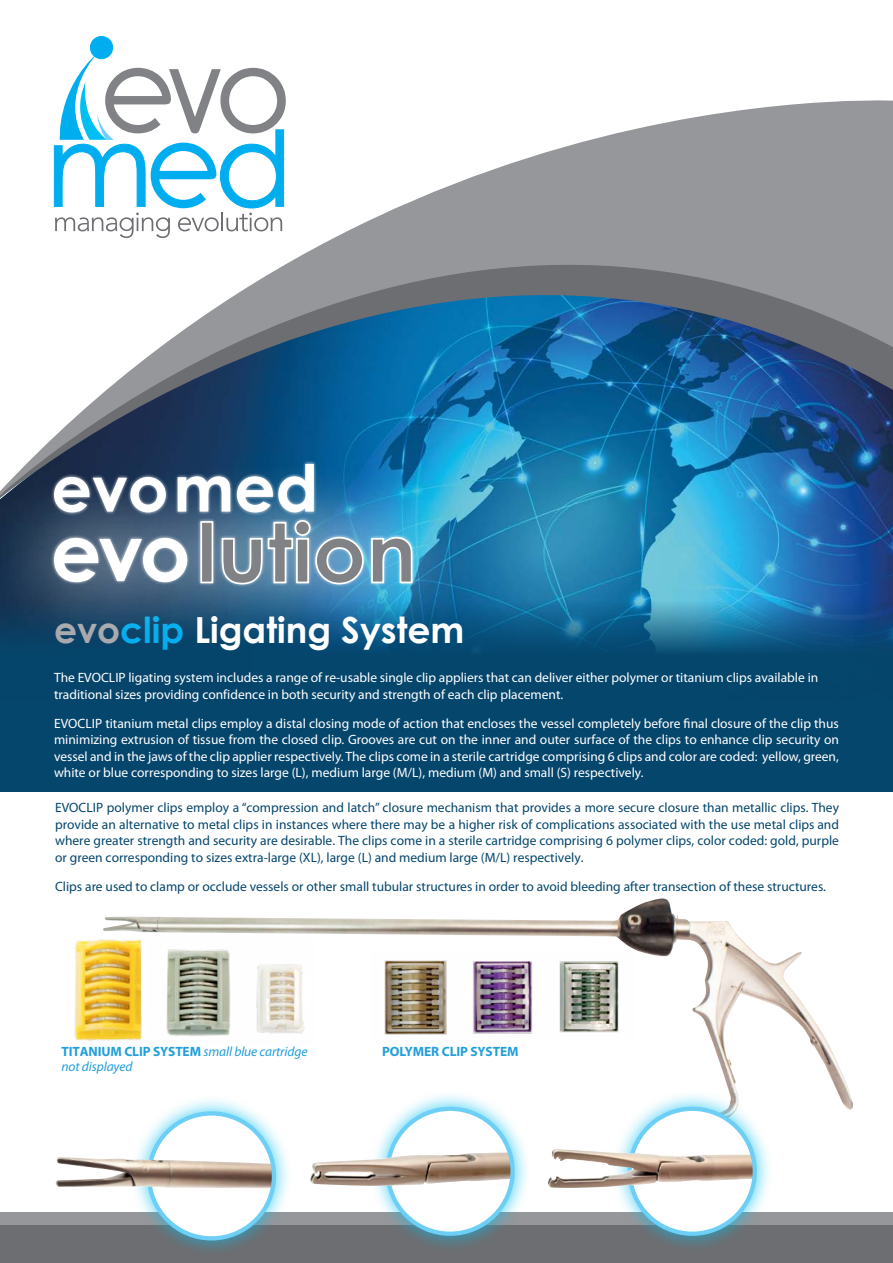
<style>
.page{position:relative;width:893px;height:1263px;background:#fff}
.page>*{position:absolute;margin:0;border:0;box-sizing:border-box;transform-origin:0 0}
.t1{font:700 36px "Century Gothic";color:#fff}
.t2{font:13.5px/16.5px "Myriad Pro";color:#fff}
.t3{font:13.5px/16.5px "Myriad Pro";color:#05466c;text-align:justify}
.t4{font:700 13.5px "Myriad Pro";letter-spacing:-.01em;color:#229fda}
.t5{font:italic 13.5px "Myriad Pro";letter-spacing:-.01em;color:#229fda}
.s1{color:#a7a9ac}
.s2{color:#00aeef}
.s3{font-weight:400;font-style:italic}
</style>
<div class="page">
<div style="left:0;top:1224px;width:893px;height:39px;background:#6d6e71"></div>
<div style="left:0;top:1212px;width:893px;height:12px;background:#95979a"></div>
<div style="left:0;top:557px;width:893px;height:235px;background:#05466c"></div>
<img style="left:482px;top:514px;width:411px;height:137px">
<div style="left:90px;top:36px;width:23px;height:23px;background:#00aeef;border-radius:50%"></div>
<div style="left:90px;top:36px;width:23px;height:23px;border:1px solid #00aeef;border-radius:50%"></div>
<img style="left:103px;top:898px;width:750px;height:212px">
<img style="left:74px;top:937px;width:240px;height:107px">
<img style="left:372px;top:950px;width:262px;height:90px">
<div style="left:130px;top:1095px;width:162px;height:162px;background:#00c0f3;opacity:.75"></div>
<div style="left:149px;top:1113px;width:125px;height:125px;background:#fff;border-radius:50%"></div>
<img style="left:252px;top:1160px;width:19px;height:28px">
<div style="left:147px;top:1111px;width:129px;height:129px;border:4px solid #6dcff6;border-radius:50%"></div>
<img style="left:56px;top:1157px;width:196px;height:31px">
<div style="left:611px;top:1090px;width:162px;height:162px;background:#00c0f3;opacity:.75"></div>
<div style="left:630px;top:1109px;width:125px;height:125px;background:#fff;border-radius:50%"></div>
<img style="left:739px;top:1153px;width:16px;height:32px">
<div style="left:628px;top:1107px;width:129px;height:129px;border:4px solid #6dcff6;border-radius:50%"></div>
<img style="left:548px;top:1149px;width:191px;height:39px">
<div style="left:369px;top:1090px;width:162px;height:162px;background:#00c0f3;opacity:.75"></div>
<div style="left:388px;top:1109px;width:125px;height:125px;background:#fff;border-radius:50%"></div>
<img style="left:499px;top:1152px;width:14px;height:33px">
<div style="left:386px;top:1107px;width:129px;height:129px;border:4px solid #6dcff6;border-radius:50%"></div>
<img style="left:310px;top:1152px;width:189px;height:34px">
<svg style="left:36px;top:61px;width:857px;height:453px"></svg>
<div style="left:0;top:454px;width:482px;height:199px;background:#fff;opacity:.75"></div>
<div style="left:0;top:469px;width:255px;height:181px;background:#fff;opacity:.75"></div>
<svg style="left:54px;top:538px;width:76px;height:44px"></svg>
<div style="left:130px;top:454px;width:352px;height:199px;background:#fff;opacity:.75"></div>
<svg style="left:200px;top:519px;width:213px;height:66px;background:#7c9db2"></svg>
<h1 class="t1" style="left:54px;top:607px;width:412px"><span class="s1">evo</span><span class="s2">clip</span> Ligating System</h1>
<p class="t2" style="left:54px;top:669px;width:766px">The EVOCLIP ligating system includes a range of re-usable single clip appliers that can deliver either polymer or titanium clips available in traditional sizes providing confidence in both security and strength of each clip placement.</p>
<p class="t2" style="left:54px;top:715px;width:786px;text-align:justify">EVOCLIP titanium metal clips employ a distal closing mode of action that encloses the vessel completely before final closure of the clip thus minimizing extrusion of tissue from the closed clip. Grooves are cut on the inner and outer surface of the clips to enhance clip security on vessel and in the jaws of the clip applier respectively. The clips come in a sterile cartridge comprising 6 clips and color are coded: yellow, green, white or blue corresponding to sizes large (L), medium large (M/L), medium (M) and small (S) respectively.</p>
<p class="t3" style="left:55px;top:799px;width:785px">EVOCLIP polymer clips employ a “compression and latch” closure mechanism that provides a more secure closure than metallic clips. They provide an alternative to metal clips in instances where there may be a higher risk of complications associated with the use metal clips and where greater strength and security are desirable. The clips come in a sterile cartridge comprising 6 polymer clips, color coded: gold, purple or green corresponding to sizes extra-large (XL), large (L) and medium large (M/L) respectively.</p>
<p class="t3" style="left:55px;top:878px;width:772px">Clips are used to clamp or occlude vessels or other small tubular structures in order to avoid bleeding after transection of these structures.</p>
<p class="t4" style="left:62px;top:1043px;width:247px">TITANIUM CLIP SYSTEM <span class="s3">small blue cartridge</span></p>
<p class="t4" style="left:382px;top:1043px;width:138px">POLYMER CLIP SYSTEM</p>
<p class="t5" style="left:62px;top:1058px;width:72px">not displayed</p>
</div>
